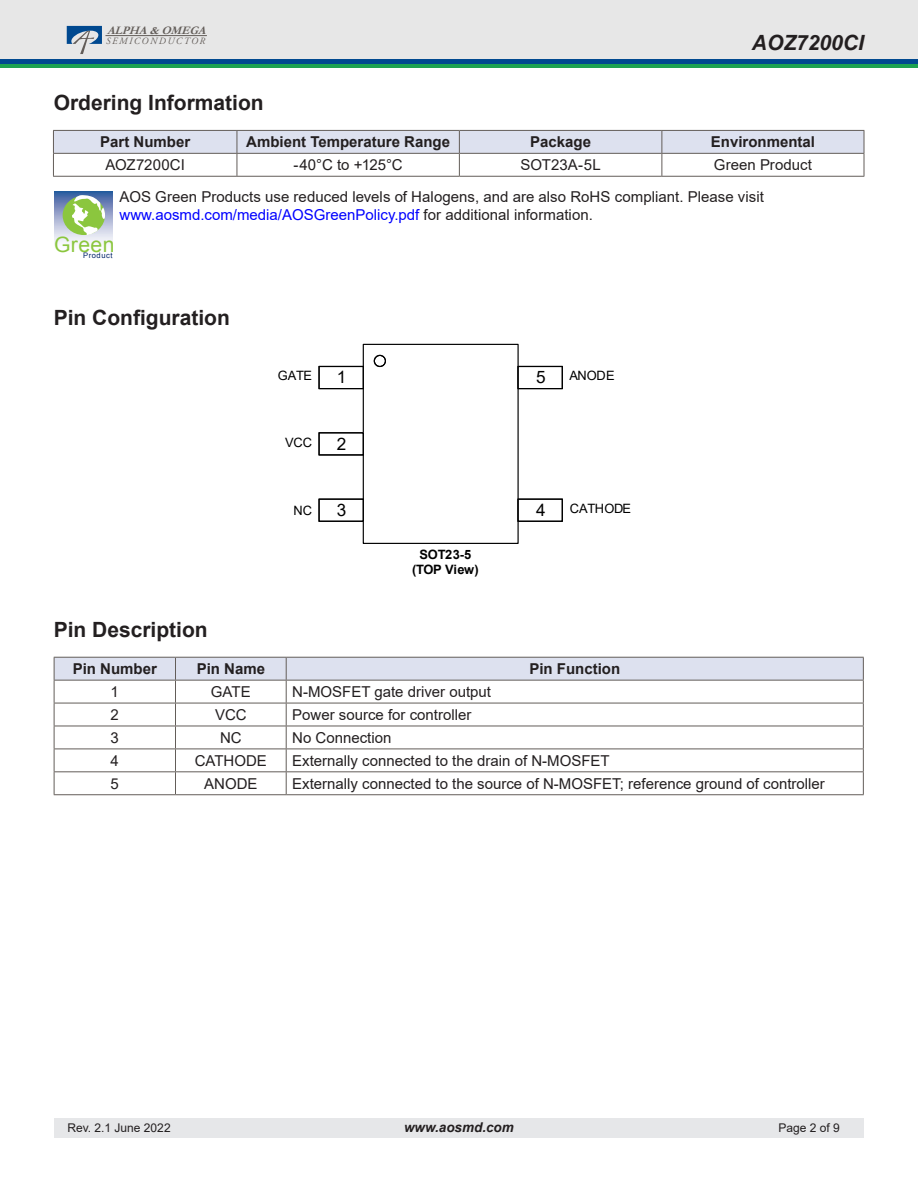
<style>
.page{position:relative;width:918px;height:1188px;background:#fff}
.page>*{position:absolute;margin:0;border:0;box-sizing:border-box;transform-origin:0 0}
.t1{font:21.15px "Arial";letter-spacing:.02em;color:#8bc63e}
.t2{font:700 21px "Arial";color:#231f20}
.t3{font:italic 700 21px "Arial";color:#231f20}
.t4{font:17.1px "Arial";color:#000}
.Table_text_9pt{font:15px "Arial";color:#231f20}
.hyperlink{font:15px/18px "Arial";color:#231f20}
.Table_title_9pt-B{font:700 15px "Arial";color:#231f20}
.t5{font:italic 700 13.5px "Arial";color:#231f20}
.t6{font:12.9px "Arial";letter-spacing:-.025em;color:#000}
.t7{font:700 12.9px/15px "Arial";letter-spacing:-.025em;color:#000;text-align:center}
.t8{font:12px "Arial";color:#231f20}
.t9{font:italic 700 11.55px "Garamond";color:#635d59}
.t10{font:italic 9.6px "Adobe Garamond Pro";letter-spacing:.16em;color:#635d59}
.t11{font:7.65px "Arial";letter-spacing:.075em;color:#002369}
.s1{color:#00f}
</style>
<div class="page">
<div style="left:54px;top:1119px;width:810px;height:19px;background:#e6e7e9"></div>
<div style="left:0;top:0;width:918px;height:61px;background:#e7e7e7"></div>
<hr style="left:105px;top:35px;width:102px;height:1px;background:#635d59">
<svg style="left:67px;top:26px;width:35px;height:28px"></svg>
<div style="left:0;top:59px;width:918px;height:5px;background:#014990"></div>
<hr style="left:0;top:64px;width:918px;height:4px;background:#1da252">
<svg style="left:53px;top:130px;width:812px;height:46px"></svg>
<hr style="left:53px;top:176px;width:184px;height:1px;background:#635d59">
<hr style="left:237px;top:176px;width:222px;height:1px;background:#635d59">
<hr style="left:459px;top:176px;width:203px;height:1px;background:#635d59">
<hr style="left:662px;top:176px;width:202px;height:1px;background:#635d59">
<svg style="left:55px;top:191px;width:58px;height:51px"></svg>
<div style="left:63px;top:196px;width:42px;height:39px;background:#8bc63e;border-radius:50%"></div>
<svg style="left:71px;top:195px;width:34px;height:40px"></svg>
<div style="left:363px;top:344px;width:156px;height:200px;border:1px solid #000"></div>
<div style="left:517px;top:366px;width:46px;height:23px;border:1px solid #000"></div>
<div style="left:517px;top:499px;width:46px;height:23px;border:1px solid #000"></div>
<div style="left:318px;top:366px;width:46px;height:23px;border:1px solid #000"></div>
<div style="left:318px;top:432px;width:46px;height:24px;border:1px solid #000"></div>
<div style="left:318px;top:499px;width:46px;height:23px;border:1px solid #000"></div>
<div style="left:374px;top:355px;width:12px;height:12px;border:1px solid #000;border-radius:50%"></div>
<svg style="left:54px;top:657px;width:810px;height:137px"></svg>
<hr style="left:54px;top:794px;width:122px;height:1px;background:#635d59">
<hr style="left:176px;top:794px;width:110px;height:1px;background:#635d59">
<hr style="left:286px;top:794px;width:578px;height:1px;background:#635d59">
<p class="t9" style="left:107px;top:22px;width:105px">ALPHA&amp;OMEGA</p>
<p class="t10" style="left:106px;top:35px;width:100px">SEMICONDUCTOR</p>
<h2 class="t3" style="left:752px;top:28px;width:114px">AOZ7200CI</h2>
<h1 class="t2" style="left:54px;top:88px;width:212px">Ordering Information</h1>
<p class="Table_title_9pt-B" style="left:100px;top:131px;width:92px">Part Number</p>
<p class="Table_title_9pt-B" style="left:246px;top:131px;width:205px">Ambient Temperature Range</p>
<p class="Table_title_9pt-B" style="left:530px;top:131px;width:62px">Package</p>
<p class="Table_title_9pt-B" style="left:711px;top:131px;width:106px">Environmental</p>
<p class="Table_text_9pt" style="left:105px;top:155px;width:81px">AOZ7200CI</p>
<p class="Table_text_9pt" style="left:294px;top:155px;width:111px">-40°C to +125°C</p>
<p class="Table_text_9pt" style="left:521px;top:155px;width:82px">SOT23A-5L</p>
<p class="Table_text_9pt" style="left:714px;top:155px;width:100px">Green Product</p>
<p class="hyperlink" style="left:120px;top:188px;width:646px">AOS Green Products use reduced levels of Halogens, and are also RoHS compliant. Please visit <span class="s1">www.aosmd.com/media/AOSGreenPolicy.pdf</span> for additional information.</p>
<p class="t1" style="left:54px;top:232px;width:62px">Green</p>
<p class="t11" style="left:83px;top:251px;width:31px">Product</p>
<h1 class="t2" style="left:54px;top:302px;width:178px">Pin Configuration</h1>
<p class="t6" style="left:278px;top:367px;width:36px">GATE</p>
<p class="t6" style="left:285px;top:434px;width:29px">VCC</p>
<p class="t4" style="left:337px;top:365px;width:11px">1</p>
<p class="t4" style="left:337px;top:432px;width:11px">2</p>
<p class="t4" style="left:536px;top:365px;width:11px">5</p>
<p class="t6" style="left:569px;top:367px;width:47px">ANODE</p>
<p class="t4" style="left:337px;top:498px;width:11px">3</p>
<p class="t4" style="left:536px;top:498px;width:11px">4</p>
<p class="t6" style="left:294px;top:502px;width:20px">NC</p>
<p class="t6" style="left:570px;top:500px;width:63px">CATHODE</p>
<p class="t7" style="left:412px;top:547px;width:68px">SOT23-5 (TOP View)</p>
<h1 class="t2" style="left:54px;top:614px;width:156px">Pin Description</h1>
<p class="Table_title_9pt-B" style="left:73px;top:658px;width:86px">Pin Number</p>
<p class="Table_title_9pt-B" style="left:197px;top:658px;width:70px">Pin Name</p>
<p class="Table_title_9pt-B" style="left:529px;top:658px;width:92px">Pin Function</p>
<p class="Table_text_9pt" style="left:111px;top:681px;width:10px">1</p>
<p class="Table_text_9pt" style="left:211px;top:681px;width:41px">GATE</p>
<p class="Table_text_9pt" style="left:292px;top:681px;width:200px">N-MOSFET gate driver output</p>
<p class="Table_text_9pt" style="left:111px;top:704px;width:10px">2</p>
<p class="Table_text_9pt" style="left:215px;top:704px;width:33px">VCC</p>
<p class="Table_text_9pt" style="left:292px;top:704px;width:181px">Power source for controller</p>
<p class="Table_text_9pt" style="left:111px;top:727px;width:10px">3</p>
<p class="Table_text_9pt" style="left:220px;top:727px;width:23px">NC</p>
<p class="Table_text_9pt" style="left:292px;top:727px;width:101px">No Connection</p>
<p class="Table_text_9pt" style="left:111px;top:750px;width:10px">4</p>
<p class="Table_text_9pt" style="left:195px;top:750px;width:74px">CATHODE</p>
<p class="Table_text_9pt" style="left:292px;top:750px;width:319px">Externally connected to the drain of N-MOSFET</p>
<p class="Table_text_9pt" style="left:111px;top:773px;width:10px">5</p>
<p class="Table_text_9pt" style="left:204px;top:773px;width:55px">ANODE</p>
<p class="Table_text_9pt" style="left:292px;top:773px;width:534px">Externally connected to the source of N-MOSFET; reference ground of controller</p>
<p class="t8" style="left:68px;top:1120px;width:105px">Rev. 2.1 June 2022</p>
<p class="t5" style="left:404px;top:1118px;width:111px">www.aosmd.com</p>
<p class="t8" style="left:779px;top:1120px;width:63px">Page 2 of 9</p>
</div>
